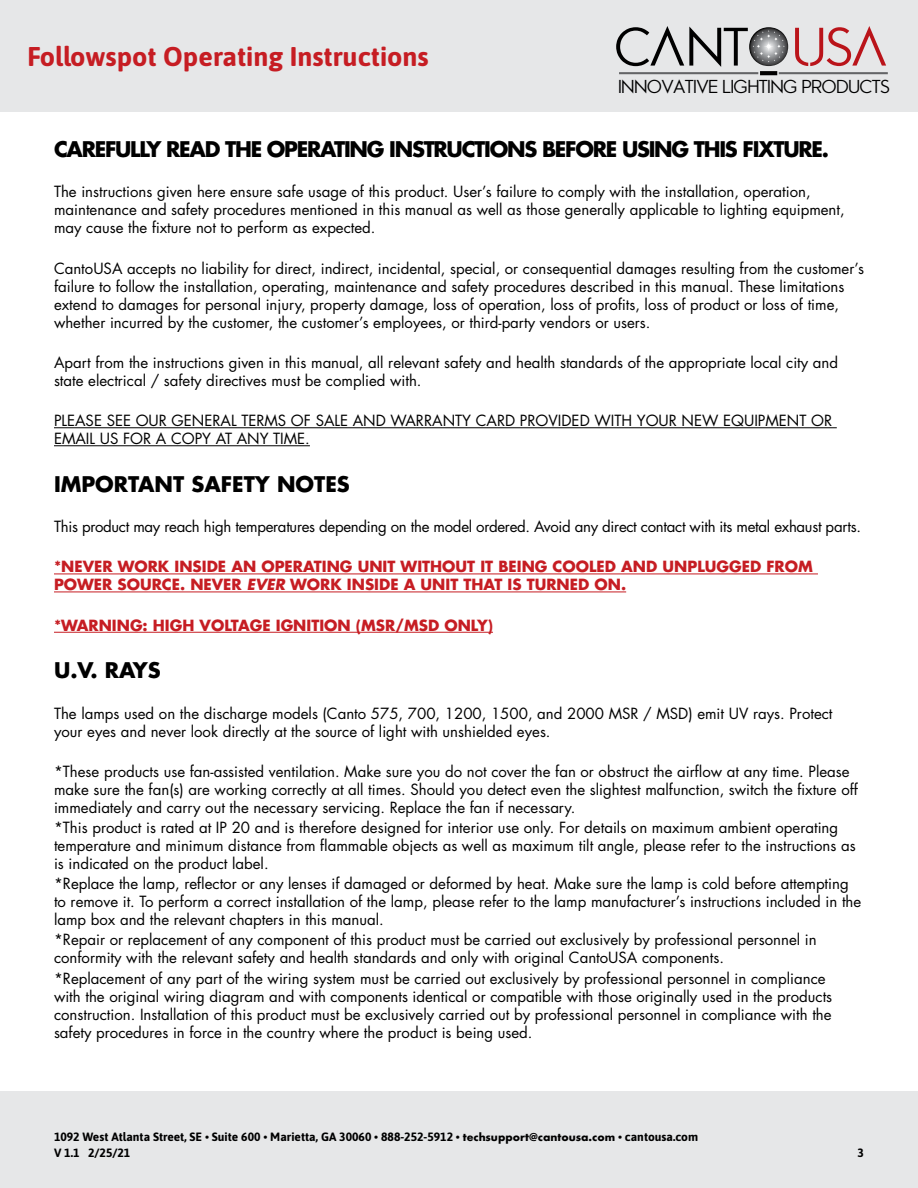
<style>
.page{position:relative;width:918px;height:1188px;background:#fff}
.page>*{position:absolute;margin:0;border:0;box-sizing:border-box;transform-origin:0 0}
.t1{font:700 27px "Asap";color:#c61d23}
.t2{font:700 21px "Futura";letter-spacing:-.06em;color:#000}
.t3{font:700 21px "Futura";color:#000}
.t4{font:18px "Pasajero";color:#000}
.t5{font:15px/18px "Futura";color:#000}
.t6{font:700 15px/18px "Futura";color:#c61d23}
.t7{font:15px "Futura";letter-spacing:-.02em;color:#000}
.t8{font:700 12px "Asap";color:#000}
.s1{font-style:italic}
.s2{font-family:"Futura PT"}
</style>
<div class="page">
<div style="left:0;top:0;width:918px;height:112px;background:#e6e7e8"></div>
<div style="left:0;top:1091px;width:918px;height:97px;background:#e6e7e8"></div>
<svg style="left:795px;top:26px;width:91px;height:40px"></svg>
<svg style="left:616px;top:26px;width:172px;height:41px"></svg>
<hr style="left:619px;top:72px;width:139px;height:2px;background:#636466">
<hr style="left:779px;top:72px;width:109px;height:2px;background:#636466">
<svg style="left:760px;top:71px;width:17px;height:4px"></svg>
<hr style="left:54px;top:427px;width:783px;height:1px;background:#000">
<hr style="left:54px;top:445px;width:256px;height:1px;background:#000">
<hr style="left:54px;top:574px;width:764px;height:1px;background:#c61d23">
<hr style="left:54px;top:592px;width:572px;height:1px;background:#c61d23">
<hr style="left:54px;top:632px;width:439px;height:1px;background:#c61d23">
<h1 class="t1" style="left:27px;top:37px;width:403px">Followspot Operating Instructions</h1>
<p class="t4" style="left:618px;top:76px;width:273px">INNOVATIVE LIGHTING PRODUCTS</p>
<h2 class="t2" style="left:54px;top:135px;width:777px">CAREFULLY READ THE OPERATING INSTRUCTIONS BEFORE USING THIS FIXTURE.</h2>
<p class="t5" style="left:54px;top:183px;width:792px">The instructions given here ensure safe usage of this product. User’s failure to comply with the installation, operation, maintenance and safety procedures mentioned in this manual as well as those generally applicable to lighting equipment, may cause the fixture not to perform as expected.</p>
<p class="t5" style="left:54px;top:259px;width:811px">CantoUSA accepts no liability for direct, indirect, incidental, special, or consequential damages resulting from the customer’s failure to follow the installation, operating, maintenance and safety procedures described in this manual. These limitations extend to damages for personal injury, property damage, loss of operation, loss of profits, loss of product or loss of time, whether incurred by the customer, the customer’s employees, or third-party vendors or users.</p>
<p class="t5" style="left:54px;top:354px;width:786px">Apart from the instructions given in this manual, all relevant safety and health standards of the appropriate local city and state electrical / safety directives must be complied with.</p>
<p class="t5" style="left:54px;top:412px;width:780px">PLEASE SEE OUR GENERAL TERMS OF SALE AND WARRANTY CARD PROVIDED WITH YOUR NEW EQUIPMENT OR<br>EMAIL US FOR A COPY AT ANY TIME.</p>
<h2 class="t3" style="left:54px;top:470px;width:297px">IMPORTANT SAFETY NOTES</h2>
<p class="t7" style="left:54px;top:517px;width:808px">This product may reach high temperatures depending on the model ordered. Avoid any direct contact with its metal exhaust parts.</p>
<p class="t6" style="left:54px;top:558px;width:760px">*NEVER WORK INSIDE AN OPERATING UNIT WITHOUT IT BEING COOLED AND UNPLUGGED FROM<br>POWER SOURCE. NEVER <span class="s1">EVER</span> WORK INSIDE A UNIT THAT IS TURNED ON.</p>
<p class="t6" style="left:54px;top:616px;width:441px">*WARNING: HIGH VOLTAGE IGNITION (MSR/MSD ONLY)</p>
<h2 class="t2" style="left:54px;top:656px;width:108px">U.V. RAYS</h2>
<p class="t5" style="left:54px;top:704px;width:780px">The lamps used on the discharge models (Canto 575, 700, 1200, 1500, and 2000 MSR / MSD) emit UV rays. Protect your eyes and never look directly at the source of light with unshielded eyes.</p>
<p class="t5" style="left:54px;top:763px;width:806px">*These products use fan-assisted ventilation. Make sure you do not cover the fan or obstruct the airflow at any time. Please make sure the fan(s) are working correctly at all times. Should you detect even the slightest malfunction, switch the fixture off immediately and carry out the necessary servicing. Replace the fan if necessary.</p>
<p class="t5" style="left:54px;top:819px;width:803px">*This product is rated at IP 20 and is therefore designed for interior use only. For details on maximum ambient operating temperature and minimum distance from flammable objects as well as maximum tilt angle, please refer to the instructions as is indicated on the product label.</p>
<p class="t5" style="left:54px;top:875px;width:809px">*Replace the lamp, reflector or any lenses if damaged or deformed by heat. Make sure the lamp is cold before attempting to remove it. To perform a correct installation of the lamp, please refer to the lamp manufacturer’s instructions included in the lamp box and the relevant chapters in this manual.</p>
<p class="t5" style="left:54px;top:931px;width:764px">*Repair or replacement of any component of this product must be carried out exclusively by professional personnel in conformity with the relevant safety and health standards and only with original CantoUSA components.</p>
<p class="t5" style="left:54px;top:969px;width:780px">*Replacement of any part of the wiring system must be carried out exclusively by professional personnel in compliance with the original wiring diagram and with components identical or compatible with those originally used in the products construction. Installation of this product must be exclusively carried out by professional personnel in compliance with the safety procedures in force in the country where the product is being used.</p>
<p class="t8" style="left:54px;top:1129px;width:646px">1092 West Atlanta Street, SE • Suite 600 • Marietta, GA 30060 • 888-252-5912 • <span class="s2">techsupport@cantousa.com</span> • cantousa.com</p>
<p class="t8" style="left:54px;top:1145px;width:78px">V 1.1 2/25/21</p>
<p class="t8" style="left:858px;top:1145px;width:8px">3</p>
</div>
